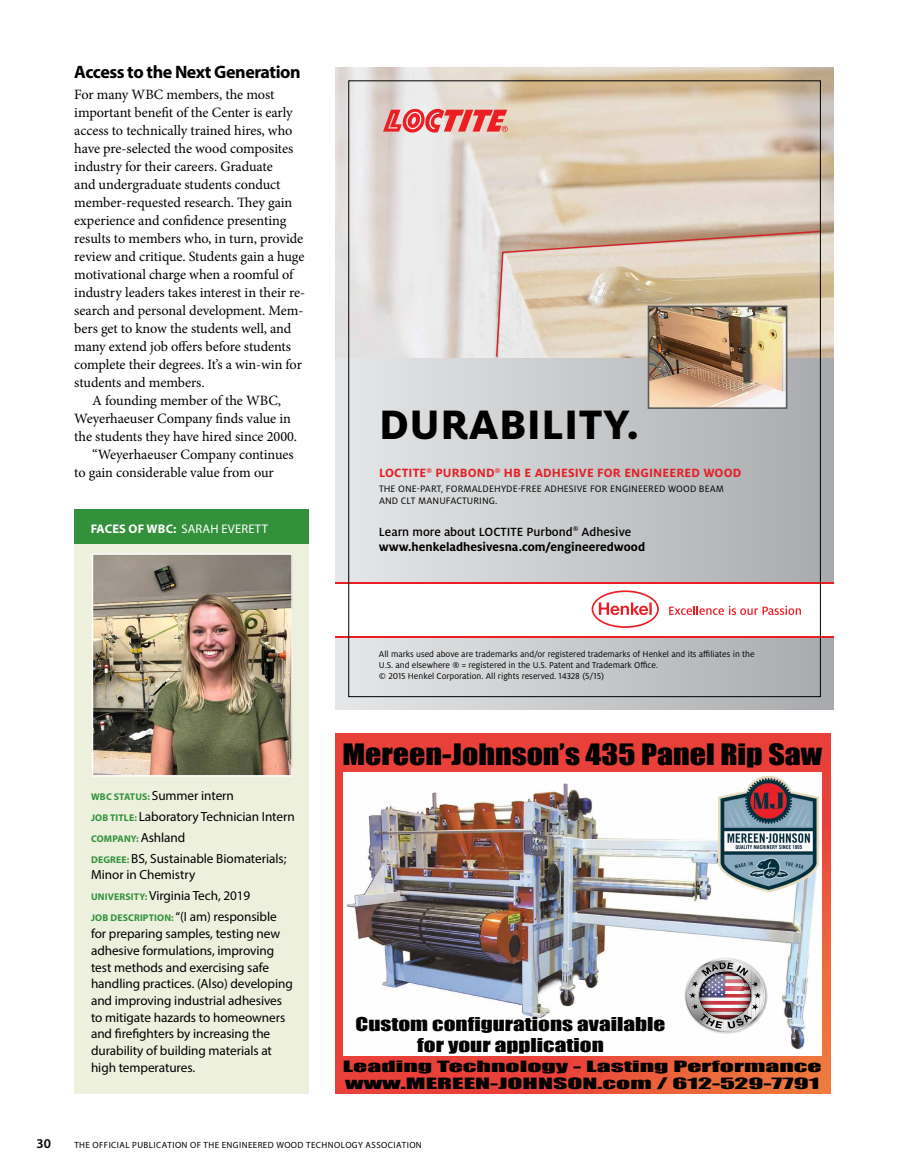
<style>
.page{position:relative;width:905px;height:1175px;background:#fff}
.page>*{position:absolute;margin:0;border:0;box-sizing:border-box;transform-origin:0 0}
.t1{font:800 45.6px "Henkel Milo";letter-spacing:.01em;color:#000}
.t2{font:27px "Impact";color:#000;scale:1.18 1}
.t3{font:700 18px "Myriad Pro";letter-spacing:-.025em;color:#000}
.t4{font:17.55px/21px "Impact";color:#000;text-align:center;scale:1.32 1}
.t5{font:14.25px "Minion Pro";letter-spacing:-.005em;color:#000}
.t6{font:14.25px/17.1px "Impact";color:#000;scale:1.94 1}
.t7{font:600 13.5px "Myriad Pro";color:#000}
.t8{font:13.2px/16.8px "Myriad Pro";letter-spacing:-.005em;color:#000}
.t9{font:700 13.2px/15.8px "Henkel Milo";color:#000}
.t10{font:700 13.2px "Henkel Milo";letter-spacing:.01em;color:#e21f26}
.t11{font:12.45px "Myriad Pro";letter-spacing:.015em;color:#fff}
.t12{font:10.35px/11.9px "Henkel Milo";letter-spacing:.01em;color:#000}
.t13{font:700 9.75px "Myriad Pro";letter-spacing:.005em;color:#33913c}
.t14{font:9.45px/10.9px "Henkel Milo";color:#000}
.t15{font:9px "Myriad Pro";letter-spacing:.045em;color:#000}
.s1{font-weight:700}
.s2{font-weight:700;font-size:9.75px;color:#33913c}
.s3{font-weight:400;font-size:13.2px;color:#000}
.s4{font-weight:500}
</style>
<div class="page">
<div style="left:335px;top:81px;width:498px;height:629px;background:linear-gradient(to right,#e5e5e6,#a8a9ab)"></div>
<div style="left:335px;top:582px;width:498px;height:55px;background:#fff"></div>
<hr style="left:335px;top:582px;width:498px;height:1px;background:#ed1d24">
<hr style="left:335px;top:635px;width:498px;height:2px;background:#ed1d24">
<img style="left:335px;top:68px;width:498px;height:289px">
<svg style="left:495px;top:230px;width:327px;height:128px;background:#d9c7b2"></svg>
<svg style="left:591px;top:590px;width:68px;height:38px"></svg>
<svg style="left:669px;top:605px;width:131px;height:10px"></svg>
<svg style="left:383px;top:109px;width:124px;height:23px;background:#e97071"></svg>
<img style="left:650px;top:308px;width:134px;height:98px">
<div style="left:647px;top:305px;width:140px;height:104px;border:2px solid #5a5b5d"></div>
<svg style="left:335px;top:734px;width:495px;height:360px;background:#ea4d3e"></svg>
<img style="left:343px;top:772px;width:478px;height:283px">
<svg style="left:685px;top:959px;width:80px;height:73px"></svg>
<img style="left:715px;top:774px;width:106px;height:119px">
<div style="left:74px;top:509px;width:234px;height:585px;background:#ecf0dd"></div>
<img style="left:95px;top:556px;width:195px;height:217px">
<div style="left:92px;top:553px;width:201px;height:223px;border:2px solid #fff"></div>
<div style="left:74px;top:509px;width:234px;height:34px;background:#33913c"></div>
<p class="t3" style="left:74px;top:60px;width:228px">Access to the Next Generation</p>
<p class="t5" style="left:74px;top:85px;width:202px">For many WBC members, the most</p>
<p class="t5" style="left:74px;top:103px;width:220px">important benefit of the Center is early</p>
<p class="t5" style="left:74px;top:121px;width:220px">access to technically trained hires, who</p>
<p class="t5" style="left:74px;top:139px;width:220px">have pre-selected the wood composites</p>
<p class="t5" style="left:74px;top:157px;width:200px">industry for their careers. Graduate</p>
<p class="t5" style="left:74px;top:175px;width:208px">and undergraduate students conduct</p>
<p class="t5" style="left:74px;top:193px;width:219px">member-requested research. They gain</p>
<p class="t5" style="left:74px;top:211px;width:214px">experience and confidence presenting</p>
<p class="t5" style="left:74px;top:229px;width:230px">results to members who, in turn, provide</p>
<p class="t5" style="left:74px;top:247px;width:232px">review and critique. Students gain a huge</p>
<p class="t5" style="left:74px;top:265px;width:221px">motivational charge when a roomful of</p>
<p class="t5" style="left:74px;top:283px;width:232px">industry leaders takes interest in their re-</p>
<p class="t5" style="left:74px;top:301px;width:231px">search and personal development. Mem-</p>
<p class="t5" style="left:74px;top:319px;width:219px">bers get to know the students well, and</p>
<p class="t5" style="left:74px;top:337px;width:218px">many extend job offers before students</p>
<p class="t5" style="left:74px;top:355px;width:229px">complete their degrees. It’s a win-win for</p>
<p class="t5" style="left:74px;top:373px;width:132px">students and members.</p>
<p class="t5" style="left:92px;top:391px;width:190px">A founding member of the WBC,</p>
<p class="t5" style="left:74px;top:409px;width:218px">Weyerhaeuser Company finds value in</p>
<p class="t5" style="left:74px;top:427px;width:224px">the students they have hired since 2000.</p>
<p class="t5" style="left:92px;top:445px;width:203px">“Weyerhaeuser Company continues</p>
<p class="t5" style="left:74px;top:463px;width:201px">to gain considerable value from our</p>
<p class="t11" style="left:91px;top:521px;width:179px"><span class="s1">FACES OF WBC:</span> SARAH EVERETT</p>
<p class="t8" style="left:91px;top:784px;width:205px;line-height:20.9px"><span class="s2">WBC STATUS:</span> Summer intern<br><span class="s2">JOB TITLE:</span> Laboratory Technician Intern</p>
<p class="t13" style="left:91px;top:832px;width:96px">COMPANY: <span class="s3">Ashland</span></p>
<p class="t8" style="left:91px;top:849px;width:197px"><span class="s2">DEGREE:</span> BS, Sustainable Biomaterials;<br>Minor in Chemistry</p>
<p class="t8" style="left:91px;top:885px;width:187px;line-height:21px"><span class="s2">UNIVERSITY:</span> Virginia Tech, 2019<br><span class="s2">JOB DESCRIPTION:</span> “(I am) responsible</p>
<p class="t8" style="left:91px;top:925px;width:203px">for preparing samples, testing new adhesive formulations, improving test methods and exercising safe handling practices. (Also) developing and improving industrial adhesives to mitigate hazards to homeowners and firefighters by increasing the durability of building materials at high temperatures.</p>
<h1 class="t1" style="left:379px;top:398px;width:261px">DURABILITY.</h1>
<p class="t10" style="left:379px;top:465px;width:364px">LOCTITE<sup>®</sup> PURBOND<sup>®</sup> HB E ADHESIVE FOR ENGINEERED WOOD</p>
<p class="t12" style="left:379px;top:483px;width:346px">THE ONE-PART, FORMALDEHYDE-FREE ADHESIVE FOR ENGINEERED WOOD BEAM<br>AND CLT MANUFACTURING.</p>
<p class="t9" style="left:379px;top:523px;width:268px"><span class="s4">Learn more about LOCTITE Purbond</span><sup>®</sup> <span class="s4">Adhesive </span>www.henkeladhesivesna.com/engineeredwood</p>
<p class="t14" style="left:379px;top:649px;width:377px">All marks used above are trademarks and/or registered trademarks of Henkel and its affiliates in the<br>U.S. and elsewhere ® = registered in the U.S. Patent and Trademark Office.<br>© 2015 Henkel Corporation. All rights reserved. 14328 (5/15)</p>
<h2 class="t2" style="left:342px;top:733px;width:408px">Mereen-Johnson’s 435 Panel Rip Saw</h2>
<p class="t4" style="left:355px;top:1012px;width:236px">Custom configurations available for your application</p>
<p class="t6" style="left:343px;top:1057px;width:248px">Leading Technology - Lasting Performance www.MEREEN-JOHNSON.com / 612-529-7791</p>
<p class="t7" style="left:37px;top:1134px;width:16px">30</p>
<p class="t15" style="left:74px;top:1139px;width:349px">THE OFFICIAL PUBLICATION OF THE ENGINEERED WOOD TECHNOLOGY ASSOCIATION</p>
</div>
